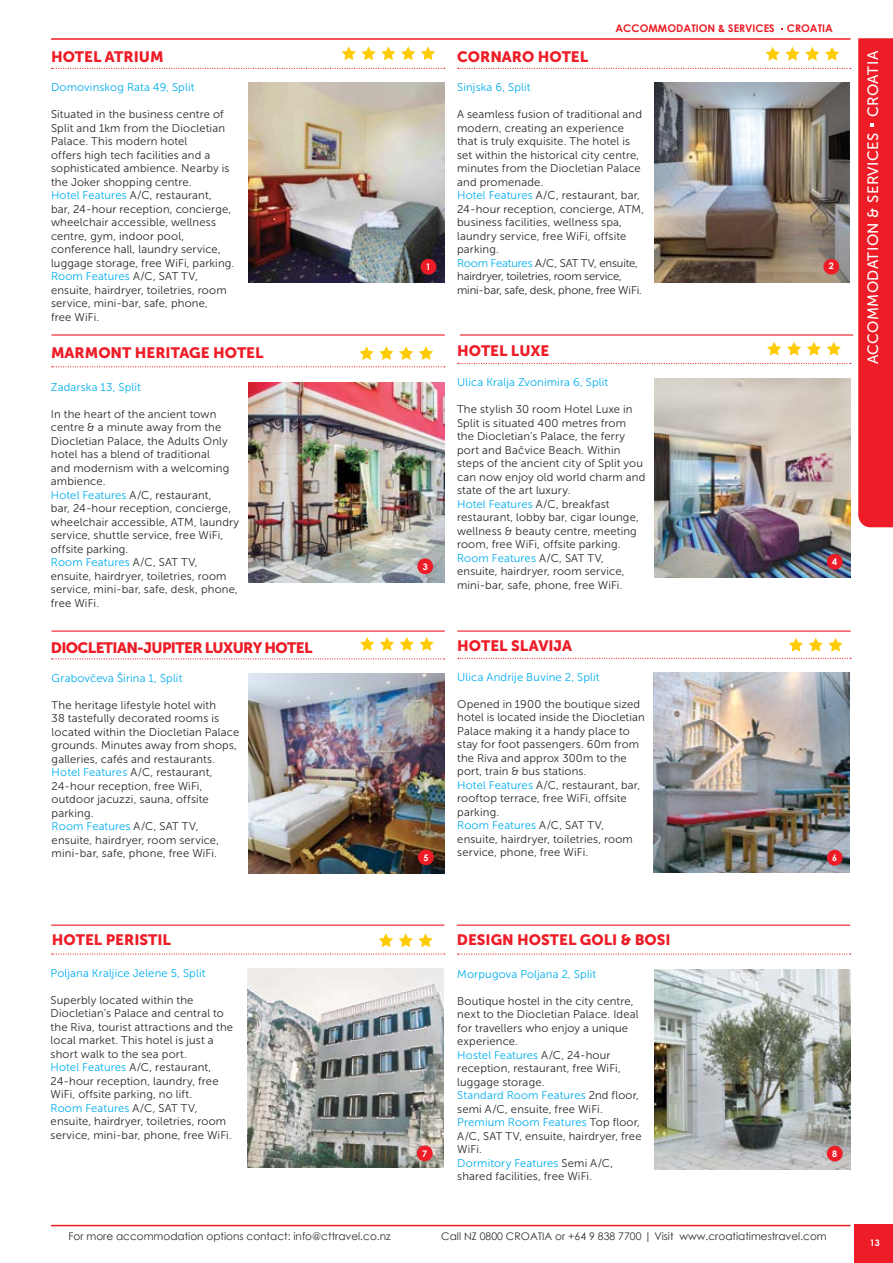
<style>
.page{position:relative;width:893px;height:1263px;background:#fff}
.page>*{position:absolute;margin:0;border:0;box-sizing:border-box;transform-origin:0 0}
.t1{font:15px "Museo Sans 900";color:#ed1c26}
.t2{font:15px "Museo Sans 500";letter-spacing:.025em;color:#fff}
.t3{font:15px "Museo Sans 900";letter-spacing:-.04em;color:#ed1c26}
.t4{font:11.25px/13.5px "Museo Sans 300";letter-spacing:.015em;color:#292829}
.t5{font:11.25px "Museo Sans 300";letter-spacing:.015em;color:#00aeef}
.t6{font:10.5px "Century Gothic";color:#2e2e2f}
.t7{font:700 10.5px "Century Gothic";color:#ed1c26}
.t8{font:700 9px "Century Gothic";color:#fff}
.s1{color:#00aeef}
</style>
<div class="page">
<div style="left:855px;top:1225px;width:38px;height:38px;background:#ed1c26"></div>
<div style="left:858px;top:38px;width:35px;height:489px;background:#ed1c26"></div>
<hr style="left:51px;top:38px;width:799px;height:2px;background:#ed1c26">
<hr style="left:51px;top:1225px;width:799px;height:1px;background:#ed1c26">
<img style="left:655px;top:378px;width:195px;height:199px">
<svg style="left:379px;top:933px;width:14px;height:14px"></svg>
<svg style="left:399px;top:933px;width:34px;height:14px"></svg>
<img style="left:248px;top:968px;width:195px;height:200px">
<svg style="left:767px;top:342px;width:14px;height:14px"></svg>
<svg style="left:787px;top:342px;width:14px;height:14px"></svg>
<svg style="left:807px;top:342px;width:14px;height:14px"></svg>
<svg style="left:827px;top:342px;width:14px;height:14px"></svg>
<img style="left:655px;top:969px;width:195px;height:200px">
<svg style="left:458px;top:363px;width:393px;height:1px"></svg>
<hr style="left:51px;top:630px;width:394px;height:2px;background:#ed1c26">
<svg style="left:52px;top:953px;width:393px;height:1px"></svg>
<hr style="left:457px;top:924px;width:393px;height:2px;background:#ed1c26">
<svg style="left:457px;top:953px;width:394px;height:2px"></svg>
<hr style="left:460px;top:334px;width:393px;height:2px;background:#ed1c26">
<svg style="left:360px;top:637px;width:14px;height:14px"></svg>
<svg style="left:380px;top:637px;width:14px;height:14px"></svg>
<svg style="left:400px;top:637px;width:34px;height:14px"></svg>
<svg style="left:51px;top:658px;width:394px;height:1px"></svg>
<img style="left:654px;top:83px;width:196px;height:200px">
<svg style="left:765px;top:47px;width:54px;height:14px"></svg>
<svg style="left:825px;top:47px;width:14px;height:14px"></svg>
<svg style="left:458px;top:68px;width:393px;height:1px"></svg>
<hr style="left:51px;top:334px;width:394px;height:2px;background:#ed1c26">
<img style="left:654px;top:672px;width:196px;height:200px">
<svg style="left:789px;top:638px;width:14px;height:14px"></svg>
<svg style="left:809px;top:638px;width:34px;height:14px"></svg>
<hr style="left:457px;top:630px;width:394px;height:2px;background:#ed1c26">
<svg style="left:458px;top:658px;width:393px;height:1px"></svg>
<img style="left:249px;top:673px;width:195px;height:200px">
<hr style="left:51px;top:924px;width:393px;height:2px;background:#ed1c26">
<svg style="left:52px;top:366px;width:393px;height:1px"></svg>
<svg style="left:359px;top:346px;width:54px;height:14px"></svg>
<svg style="left:419px;top:346px;width:14px;height:14px"></svg>
<img style="left:249px;top:383px;width:195px;height:199px">
<div style="left:417px;top:558px;width:16px;height:16px;background:#ed1c26;border-radius:50%"></div>
<svg style="left:342px;top:46px;width:73px;height:14px"></svg>
<svg style="left:421px;top:46px;width:14px;height:14px"></svg>
<svg style="left:52px;top:68px;width:393px;height:1px"></svg>
<img style="left:249px;top:83px;width:195px;height:200px">
<div style="left:421px;top:259px;width:15px;height:16px;background:#ed1c26;border-radius:50%"></div>
<div style="left:823px;top:259px;width:16px;height:16px;background:#ed1c26;border-radius:50%"></div>
<div style="left:418px;top:849px;width:16px;height:16px;background:#ed1c26;border-radius:50%"></div>
<div style="left:827px;top:554px;width:16px;height:16px;background:#ed1c26;border-radius:50%"></div>
<div style="left:417px;top:1145px;width:16px;height:16px;background:#ed1c26;border-radius:50%"></div>
<div style="left:827px;top:850px;width:16px;height:16px;background:#ed1c26;border-radius:50%"></div>
<div style="left:827px;top:1146px;width:16px;height:15px;background:#ed1c26;border-radius:50%"></div>
<h1 class="t1" style="left:51px;top:49px;width:114px">HOTEL ATRIUM</h1>
<p class="t5" style="left:51px;top:81px;width:145px">Domovinskog Rata 49, Split</p>
<p class="t4" style="left:51px;top:108px;width:185px">Situated in the business centre of<br>Split and 1km from the Diocletian<br>Palace. This modern hotel<br>offers high tech facilities and a sophisticated ambience. Nearby is the Joker shopping centre.<br><span class="s1">Hotel Features</span> A/C, restaurant,<br>bar, 24-hour reception, concierge, wheelchair accessible, wellness centre, gym, indoor pool, conference hall, laundry service, luggage storage, free WiFi, parking.<br><span class="s1">Room Features</span> A/C, SAT TV, ensuite, hairdryer, toiletries, room service, mini-bar, safe, phone,<br>free WiFi.</p>
<h1 class="t1" style="left:51px;top:345px;width:214px">MARMONT HERITAGE HOTEL</h1>
<p class="t5" style="left:51px;top:381px;width:92px">Zadarska 13, Split</p>
<p class="t4" style="left:51px;top:407px;width:190px">In the heart of the ancient town centre &amp; a minute away from the<br>Diocletian Palace, the Adults Only hotel has a blend of traditional<br>and modernism with a welcoming ambience.<br><span class="s1">Hotel Features</span> A/C, restaurant,<br>bar, 24-hour reception, concierge, wheelchair accessible, ATM, laundry service, shuttle service, free WiFi, offsite parking.<br><span class="s1">Room Features</span> A/C, SAT TV, ensuite, hairdryer, toiletries, room service, mini-bar, safe, desk, phone, free WiFi.</p>
<h1 class="t3" style="left:51px;top:639px;width:263px">DIOCLETIAN-JUPITER LUXURY HOTEL</h1>
<p class="t5" style="left:52px;top:672px;width:132px">Grabovčeva Širina 1, Split</p>
<p class="t4" style="left:52px;top:698px;width:189px">The heritage lifestyle hotel with<br>38 tastefully decorated rooms is located within the Diocletian Palace grounds. Minutes away from shops, galleries, cafés and restaurants.<br><span class="s1">Hotel Features</span> A/C, restaurant,<br>24-hour reception, free WiFi, outdoor jacuzzi, sauna, offsite parking.<br><span class="s1">Room Features</span> A/C, SAT TV, ensuite, hairdryer, room service, mini-bar, safe, phone, free WiFi.</p>
<h1 class="t1" style="left:52px;top:931px;width:121px">HOTEL PERISTIL</h1>
<p class="t5" style="left:51px;top:966px;width:156px">Poljana Kraljice Jelene 5, Split</p>
<p class="t4" style="left:51px;top:993px;width:184px">Superbly located within the<br>Diocletian’s Palace and central to the Riva, tourist attractions and the local market. This hotel is just a short walk to the sea port.<br><span class="s1">Hotel Features</span> A/C, restaurant,<br>24-hour reception, laundry, free<br>WiFi, offsite parking, no lift.<br><span class="s1">Room Features</span> A/C, SAT TV, ensuite, hairdryer, toiletries, room service, mini-bar, phone, free WiFi.</p>
<h1 class="t1" style="left:457px;top:49px;width:133px">CORNARO HOTEL</h1>
<p class="t7" style="left:615px;top:20px;width:219px">ACCOMMODATION &amp; SERVICES CROATIA</p>
<p class="t5" style="left:457px;top:81px;width:75px">Sinjska 6, Split</p>
<p class="t4" style="left:457px;top:108px;width:188px">A seamless fusion of traditional and modern, creating an experience that is truly exquisite. The hotel is set within the historical city centre, minutes from the Diocletian Palace and promenade.<br><span class="s1">Hotel Features</span> A/C, restaurant, bar, 24-hour reception, concierge, ATM, business facilities, wellness spa, laundry service, free WiFi, offsite parking.<br><span class="s1">Room Features</span> A/C, SAT TV, ensuite, hairdryer, toiletries, room service, mini-bar, safe, desk, phone, free WiFi.</p>
<p class="t8" style="left:426px;top:260px;width:7px">1</p>
<p class="t8" style="left:829px;top:259px;width:7px">2</p>
<h1 class="t1" style="left:457px;top:343px;width:94px">HOTEL LUXE</h1>
<p class="t8" style="left:423px;top:560px;width:7px">3</p>
<p class="t5" style="left:457px;top:376px;width:153px">Ulica Kralja Zvonimira 6, Split</p>
<p class="t4" style="left:457px;top:403px;width:190px">The stylish 30 room Hotel Luxe in<br>Split is situated 400 metres from the Diocletian’s Palace, the ferry port and Bačvice Beach. Within steps of the ancient city of Split you can now enjoy old world charm and state of the art luxury.<br><span class="s1">Hotel Features</span> A/C, breakfast restaurant, lobby bar, cigar lounge, wellness &amp; beauty centre, meeting room, free WiFi, offsite parking.<br><span class="s1">Room Features</span> A/C, SAT TV, ensuite, hairdryer, room service, mini-bar, safe, phone, free WiFi.</p>
<p class="t8" style="left:832px;top:555px;width:7px">4</p>
<h1 class="t1" style="left:457px;top:637px;width:116px">HOTEL SLAVIJA</h1>
<p class="t8" style="left:423px;top:850px;width:7px">5</p>
<p class="t5" style="left:457px;top:671px;width:144px">Ulica Andrije Buvine 2, Split</p>
<p class="t4" style="left:457px;top:697px;width:189px">Opened in 1900 the boutique sized hotel is located inside the Diocletian<br>Palace making it a handy place to stay for foot passengers. 60m from the Riva and approx 300m to the port, train &amp; bus stations.<br><span class="s1">Hotel Features</span> A/C, restaurant, bar, rooftop terrace, free WiFi, offsite parking.<br><span class="s1">Room Features</span> A/C, SAT TV, ensuite, hairdryer, toiletries, room service, phone, free WiFi.</p>
<p class="t8" style="left:832px;top:851px;width:7px">6</p>
<p class="t8" style="left:422px;top:1147px;width:7px">7</p>
<h1 class="t1" style="left:457px;top:931px;width:215px">DESIGN HOSTEL GOLI &amp; BOSI</h1>
<p class="t5" style="left:457px;top:968px;width:141px">Morpugova Poljana 2, Split</p>
<p class="t4" style="left:457px;top:994px;width:186px">Boutique hostel in the city centre, next to the Diocletian Palace. Ideal for travellers who enjoy a unique experience.<br><span class="s1">Hostel Features</span> A/C, 24-hour reception, restaurant, free WiFi, luggage storage.<br><span class="s1">Standard Room Features</span> 2nd floor, semi A/C, ensuite, free WiFi.<br><span class="s1">Premium Room Features</span> Top floor,<br>A/C, SAT TV, ensuite, hairdryer, free<br>WiFi.<br><span class="s1">Dormitory Features</span> Semi A/C, shared facilities, free WiFi.</p>
<p class="t8" style="left:832px;top:1147px;width:7px">8</p>
<p class="t6" style="left:68px;top:1229px;width:324px">For more accommodation options contact: info@cttravel.co.nz</p>
<p class="t6" style="left:441px;top:1229px;width:387px">Call NZ 0800 CROATIA or +64 9 838 7700 | Visit www.croatiatimestravel.com</p>
<h1 class="t2" style="left:865px;top:364px;width:315px;rotate:-90deg">ACCOMMODATION &amp; SERVICES CROATIA</h1>
<p class="t8" style="left:870px;top:1236px;width:12px">13</p>
</div>
